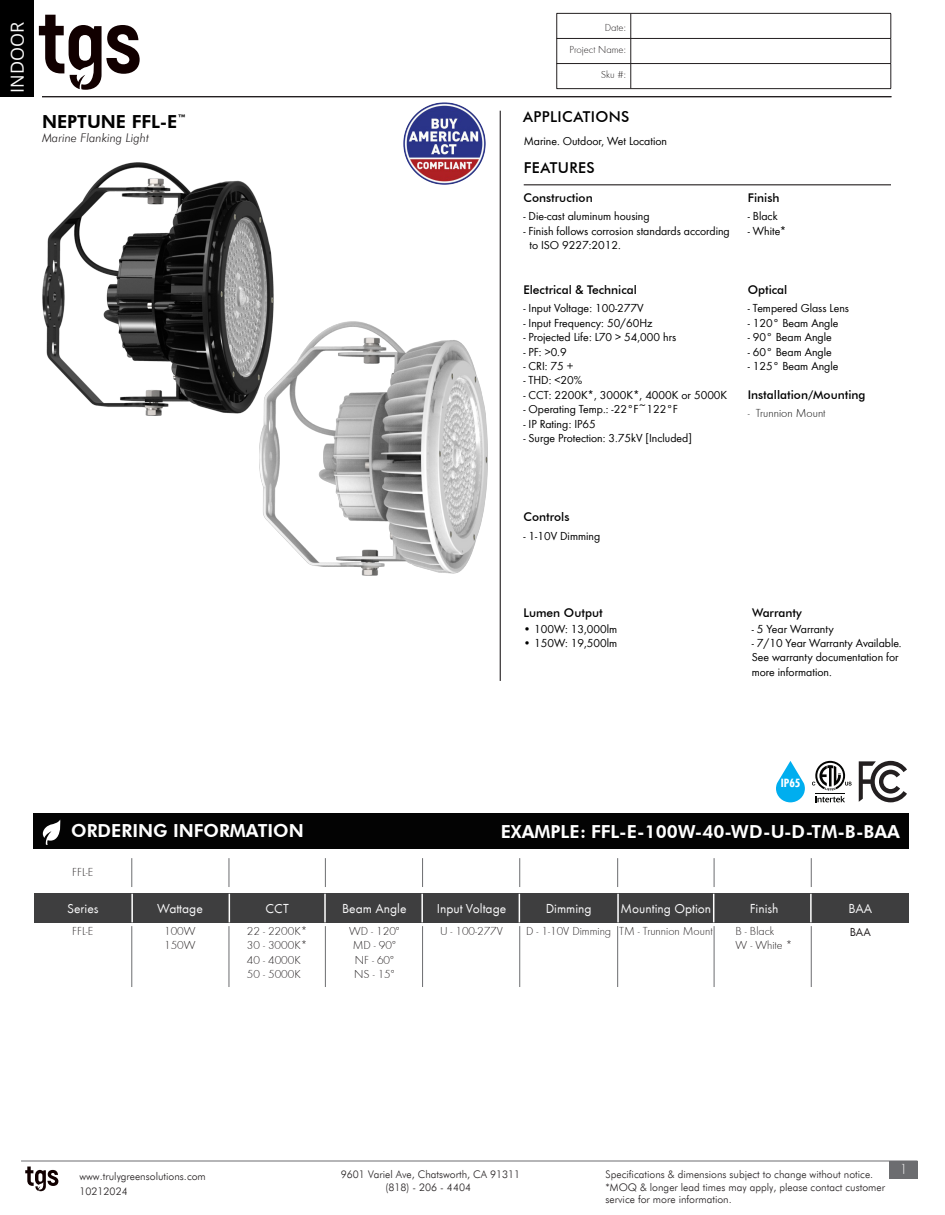
<style>
.page{position:relative;width:945px;height:1215px;background:#fff}
.page>*{position:absolute;margin:0;border:0;box-sizing:border-box;transform-origin:0 0}
.t1{font:800 18px "Futura BT";color:#fff}
.t2{font:800 18px "Futura BT";color:#000}
.t3{font:18px "Open Sans";color:#fafafa}
.t4{font:500 15px "Futura BT";letter-spacing:.025em;color:#000}
.t5{font:300 15px "Futura Round";color:#f7f7f8}
.t6{font:13.5px "Futura Round";color:#f7f7f8}
.t7{font:700 12.3px "Futura Con";color:#fff;scale:1.04 1}
.t8{font:12px/14.4px "Futura Boo";color:#000}
.t9{font:300 12px "Futura Round";color:#231f20}
.t10{font:500 12px "Futura BT";color:#000}
.t11{font:italic 300 12px "Futura BT";color:#231f20}
.t12{font:300 12px "Futura Round";color:#000}
.t13{font:12px "Futura Round";color:#231f20}
.t14{font:300 10.5px/12px "Futura BT";color:#231f20}
.t15{font:300 10.5px "Futura Round";color:#231f20}
</style>
<div class="page">
<svg style="left:25px;top:1167px;width:33px;height:24px"></svg>
<div style="left:889px;top:1161px;width:28px;height:18px;background:#6c6d70"></div>
<hr style="left:21px;top:1161px;width:896px;height:1px;background:#6c6d70">
<div style="left:0;top:0;width:34px;height:96px;background:#000"></div>
<svg style="left:39px;top:15px;width:101px;height:75px"></svg>
<div style="left:34px;top:893px;width:875px;height:30px;background:#3e3e3f"></div>
<div style="left:34px;top:813px;width:875px;height:36px;background:#030303"></div>
<svg style="left:43px;top:819px;width:18px;height:26px"></svg>
<hr style="left:42px;top:96px;width:849px;height:1px;background:#231f20">
<hr style="left:524px;top:184px;width:367px;height:1px;background:#231f20">
<hr style="left:500px;top:111px;width:1px;height:570px;background:#231f20">
<svg style="left:630px;top:14px;width:1px;height:74px"></svg>
<hr style="left:557px;top:13px;width:74px;height:1px;background:#231f20">
<hr style="left:631px;top:13px;width:260px;height:1px;background:#231f20">
<hr style="left:557px;top:38px;width:74px;height:1px;background:#231f20">
<hr style="left:631px;top:38px;width:260px;height:1px;background:#231f20">
<hr style="left:557px;top:63px;width:74px;height:1px;background:#231f20">
<svg style="left:556px;top:14px;width:1px;height:74px"></svg>
<hr style="left:631px;top:63px;width:260px;height:1px;background:#231f20">
<svg style="left:891px;top:14px;width:1px;height:74px"></svg>
<hr style="left:557px;top:88px;width:74px;height:1px;background:#231f20">
<hr style="left:631px;top:88px;width:260px;height:1px;background:#231f20">
<hr style="left:131px;top:894px;width:2px;height:28px;background:#fff">
<hr style="left:131px;top:926px;width:1px;height:61px;background:#6c6d70">
<svg style="left:519px;top:894px;width:1px;height:28px"></svg>
<svg style="left:713px;top:894px;width:1px;height:28px"></svg>
<hr style="left:617px;top:894px;width:2px;height:28px;background:#fff">
<hr style="left:810px;top:894px;width:2px;height:28px;background:#fff">
<svg style="left:229px;top:894px;width:1px;height:28px"></svg>
<hr style="left:324px;top:894px;width:2px;height:28px;background:#fff">
<hr style="left:421px;top:894px;width:2px;height:28px;background:#fff">
<hr style="left:519px;top:926px;width:1px;height:61px;background:#6c6d70">
<hr style="left:714px;top:926px;width:1px;height:61px;background:#6c6d70">
<hr style="left:617px;top:926px;width:1px;height:61px;background:#6c6d70">
<hr style="left:811px;top:926px;width:1px;height:61px;background:#6c6d70">
<hr style="left:229px;top:926px;width:1px;height:61px;background:#6c6d70">
<hr style="left:325px;top:926px;width:1px;height:61px;background:#6c6d70">
<hr style="left:422px;top:926px;width:1px;height:61px;background:#6c6d70">
<svg style="left:131px;top:858px;width:1px;height:29px"></svg>
<svg style="left:519px;top:858px;width:1px;height:29px"></svg>
<svg style="left:714px;top:858px;width:1px;height:29px"></svg>
<svg style="left:617px;top:858px;width:1px;height:29px"></svg>
<svg style="left:811px;top:858px;width:1px;height:29px"></svg>
<svg style="left:229px;top:858px;width:1px;height:29px"></svg>
<svg style="left:325px;top:858px;width:1px;height:29px"></svg>
<svg style="left:422px;top:858px;width:1px;height:29px"></svg>
<img style="left:43px;top:162px;width:231px;height:253px">
<img style="left:259px;top:322px;width:228px;height:253px">
<svg style="left:859px;top:761px;width:48px;height:41px"></svg>
<svg style="left:812px;top:761px;width:40px;height:41px"></svg>
<svg style="left:776px;top:761px;width:29px;height:41px"></svg>
<img style="left:404px;top:102px;width:82px;height:82px">
<h1 class="t3" style="left:5px;top:93px;width:72px;rotate:-90deg">INDOOR</h1>
<p class="t2" style="left:42px;top:110px;width:146px">NEPTUNE FFL-E<sup>™</sup></p>
<p class="t11" style="left:42px;top:131px;width:108px">Marine Flanking Light</p>
<p class="t15" style="left:605px;top:20px;width:23px">Date:</p>
<p class="t15" style="left:569px;top:43px;width:58px">Project Name:</p>
<p class="t15" style="left:601px;top:68px;width:26px">Sku #:</p>
<p class="t4" style="left:523px;top:108px;width:108px">APPLICATIONS</p>
<p class="t8" style="left:524px;top:134px;width:145px">Marine. Outdoor, Wet Location</p>
<p class="t4" style="left:524px;top:159px;width:73px">FEATURES</p>
<p class="t10" style="left:523px;top:190px;width:71px">Construction</p>
<p class="t8" style="left:523px;top:208px;width:128px">- Die-cast aluminum housing</p>
<p class="t8" style="left:523px;top:223px;width:208px">- Finish follows corrosion standards according</p>
<p class="t8" style="left:529px;top:237px;width:93px">to ISO 9227:2012.</p>
<p class="t10" style="left:748px;top:190px;width:33px">Finish</p>
<p class="t8" style="left:748px;top:208px;width:31px">- Black</p>
<p class="t8" style="left:748px;top:223px;width:40px">- White*</p>
<p class="t10" style="left:523px;top:283px;width:115px">Electrical &amp; Technical</p>
<p class="t10" style="left:748px;top:283px;width:41px">Optical</p>
<p class="t8" style="left:523px;top:301px;width:122px">- Input Voltage: 100-277V</p>
<p class="t8" style="left:523px;top:315px;width:131px">- Input Frequency: 50/60Hz</p>
<p class="t8" style="left:523px;top:329px;width:154px">- Projected Life: L70 &gt; 54,000 hrs</p>
<p class="t8" style="left:523px;top:344px;width:45px">- PF: &gt;0.9</p>
<p class="t8" style="left:523px;top:358px;width:52px">- CRI: 75 +</p>
<p class="t8" style="left:523px;top:373px;width:60px">- THD: &lt;20%</p>
<p class="t8" style="left:523px;top:387px;width:205px">- CCT: 2200K*, 3000K*, 4000K or 5000K</p>
<p class="t8" style="left:523px;top:401px;width:156px">- Operating Temp.: -22°F~122°F</p>
<p class="t8" style="left:523px;top:416px;width:74px">- IP Rating: IP65</p>
<p class="t8" style="left:523px;top:430px;width:170px">- Surge Protection: 3.75kV [Included]</p>
<p class="t8" style="left:748px;top:301px;width:103px">- Tempered Glass Lens</p>
<p class="t8" style="left:748px;top:315px;width:92px">- 120° Beam Angle</p>
<p class="t8" style="left:748px;top:329px;width:85px">- 90° Beam Angle</p>
<p class="t8" style="left:748px;top:344px;width:85px">- 60° Beam Angle</p>
<p class="t8" style="left:748px;top:358px;width:92px">- 125° Beam Angle</p>
<p class="t10" style="left:748px;top:387px;width:119px">Installation/Mounting</p>
<p class="t12" style="left:748px;top:405px;width:79px">- Trunnion Mount</p>
<p class="t10" style="left:523px;top:509px;width:48px">Controls</p>
<p class="t8" style="left:523px;top:528px;width:78px">- 1-10V Dimming</p>
<p class="t10" style="left:523px;top:605px;width:81px">Lumen Output</p>
<p class="t8" style="left:523px;top:621px;width:96px">• 100W: 13,000lm</p>
<p class="t8" style="left:523px;top:635px;width:96px">• 150W: 19,500lm</p>
<p class="t10" style="left:752px;top:605px;width:51px">Warranty</p>
<p class="t8" style="left:752px;top:621px;width:84px">- 5 Year Warranty</p>
<p class="t8" style="left:752px;top:635px;width:151px">- 7/10 Year Warranty Available.</p>
<p class="t8" style="left:752px;top:650px;width:148px">See warranty documentation for more information.</p>
<p class="t1" style="left:71px;top:819px;width:234px">ORDERING INFORMATION</p>
<p class="t9" style="left:72px;top:864px;width:23px">FFL-E</p>
<p class="t7" style="left:781px;top:775px;width:20px">IP65</p>
<p class="t1" style="left:501px;top:821px;width:401px">EXAMPLE: FFL-E-100W-40-WD-U-D-TM-B-BAA</p>
<p class="t6" style="left:67px;top:898px;width:33px">Series</p>
<p class="t6" style="left:157px;top:898px;width:47px">Wattage</p>
<p class="t6" style="left:266px;top:898px;width:25px">CCT</p>
<p class="t6" style="left:342px;top:898px;width:66px">Beam Angle</p>
<p class="t6" style="left:437px;top:898px;width:71px">Input Voltage</p>
<p class="t6" style="left:546px;top:898px;width:47px">Dimming</p>
<p class="t6" style="left:621px;top:898px;width:92px">Mounting Option</p>
<p class="t6" style="left:750px;top:898px;width:30px">Finish</p>
<p class="t9" style="left:164px;top:923px;width:33px">100W</p>
<p class="t9" style="left:164px;top:938px;width:33px">150W</p>
<p class="t9" style="left:247px;top:923px;width:62px">22 - 2200K*</p>
<p class="t9" style="left:440px;top:923px;width:64px">U - 100-277V</p>
<p class="t9" style="left:247px;top:938px;width:62px">30 - 3000K*</p>
<p class="t9" style="left:247px;top:952px;width:55px">40 - 4000K</p>
<p class="t9" style="left:247px;top:966px;width:55px">50 - 5000K</p>
<p class="t9" style="left:526px;top:923px;width:87px">D - 1-10V Dimming</p>
<p class="t9" style="left:619px;top:923px;width:95px">TM - Trunnion Mount</p>
<p class="t9" style="left:736px;top:923px;width:41px">B - Black</p>
<p class="t9" style="left:736px;top:938px;width:58px">W - White *</p>
<p class="t9" style="left:349px;top:923px;width:52px">WD - 120°</p>
<p class="t9" style="left:353px;top:938px;width:45px">MD - 90°</p>
<p class="t9" style="left:355px;top:952px;width:41px">NF - 60°</p>
<p class="t9" style="left:354px;top:966px;width:42px">NS - 15°</p>
<p class="t9" style="left:72px;top:923px;width:23px">FFL-E</p>
<p class="t6" style="left:848px;top:898px;width:25px">BAA</p>
<p class="t13" style="left:850px;top:923px;width:23px">BAA</p>
<p class="t14" style="left:79px;top:1170px;width:128px">www.trulygreensolutions.com</p>
<p class="t14" style="left:341px;top:1168px;width:181px">9601 Variel Ave, Chatsworth, CA 91311</p>
<p class="t14" style="left:606px;top:1169px;width:269px">Specifications &amp; dimensions subject to change without notice.</p>
<p class="t14" style="left:386px;top:1181px;width:87px">(818) - 206 - 4404</p>
<p class="t14" style="left:606px;top:1181px;width:281px">*MOQ &amp; longer lead times may apply, please contact customer service for more information.</p>
<p class="t14" style="left:79px;top:1186px;width:50px">10212024</p>
<p class="t5" style="left:900px;top:1159px;width:10px">1</p>
</div>
